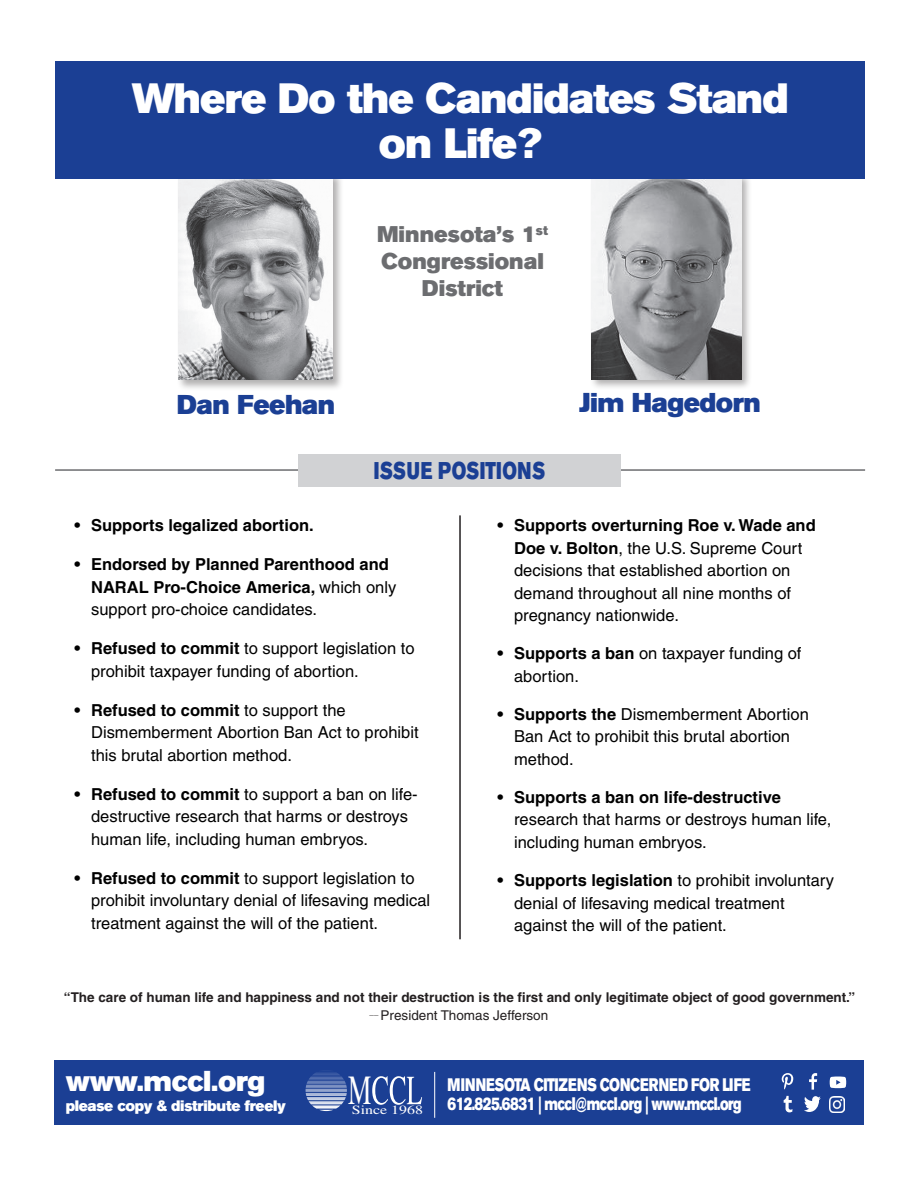
<style>
.page{position:relative;width:918px;height:1188px;background:#fff}
.page>*{position:absolute;margin:0;border:0;box-sizing:border-box;transform-origin:0 0}
.t1{font:42px/45px "Akzidenz Grotesk BE Super";letter-spacing:-.02em;color:#fff;text-align:center}
.t2{font:41.4px "Times";color:#fff;scale:.63 1}
.t3{font:28.5px "Akzidenz Grotesk BE Super";letter-spacing:-.01em;color:#fff}
.t4{font:27px "Akzidenz Grotesk BE Super";letter-spacing:-.02em;color:#1b3f94}
.t5{font:24px "Akzidenz Grotesk BE Super";letter-spacing:.03em;color:#1b3f94;scale:.75 1}
.t6{font:22.5px/27px "Akzidenz Grotesk BE Super";color:#6c6d70;text-align:center}
.t7{font:18px "Akzidenz Grotesk BE Super";letter-spacing:-.03em;color:#fff;scale:.75 1}
.t8{font:16.5px/22.5px "Helvetica";color:#000}
.t9{font:700 16.5px/22.5px "Helvetica";color:#000}
.t10{font:15px "Akzidenz Grotesk BE Super";letter-spacing:-.02em;color:#fff}
.Body_Text{font:700 13.5px "Helvetica";color:#231f20}
.Body_Text-2{font:13.5px "Helvetica";color:#231f20}
.t11{font:12.6px "Times";color:#fff;scale:1.26 1}
.s1{font-weight:400}
.s2{font-weight:700}
</style>
<div class="page">
<div style="left:590px;top:173px;width:162px;height:217px;background:#231f20;opacity:.35"></div>
<img style="left:592px;top:179px;width:149px;height:200px">
<div style="left:176px;top:172px;width:168px;height:219px;background:#231f20;opacity:.35"></div>
<img style="left:178px;top:179px;width:155px;height:201px">
<hr style="left:55px;top:469px;width:810px;height:2px;background:#6c6d70">
<div style="left:298px;top:454px;width:322px;height:32px;background:#d1d2d4"></div>
<div style="left:55px;top:62px;width:810px;height:117px;background:#1b3f94"></div>
<hr style="left:459px;top:515px;width:2px;height:424px;background:#231f20">
<div style="left:54px;top:1061px;width:810px;height:64px;background:#1b3f94"></div>
<svg style="left:306px;top:1072px;width:41px;height:39px"></svg>
<svg style="left:372px;top:1076px;width:50px;height:29px"></svg>
<svg style="left:809px;top:1073px;width:8px;height:17px"></svg>
<svg style="left:782px;top:1073px;width:11px;height:17px"></svg>
<svg style="left:784px;top:1096px;width:8px;height:16px"></svg>
<svg style="left:804px;top:1096px;width:17px;height:16px"></svg>
<img style="left:830px;top:1096px;width:15px;height:16px">
<hr style="left:434px;top:1072px;width:1px;height:46px;background:#fff">
<svg style="left:830px;top:1077px;width:16px;height:11px"></svg>
<p class="t1" style="left:132px;top:76px;width:659px">Where Do the Candidates Stand on Life?</p>
<p class="t6" style="left:377px;top:221px;width:172px">Minnesota’s 1<sup>st<br></sup>Congressional<br>District</p>
<p class="t4" style="left:177px;top:388px;width:160px">Dan Feehan</p>
<p class="t4" style="left:579px;top:387px;width:183px">Jim Hagedorn</p>
<p class="t5" style="left:374px;top:457px;width:230px">ISSUE POSITIONS</p>
<p class="t9" style="left:75px;top:514px;width:241px">• Supports legalized abortion.</p>
<p class="t9" style="left:91px;top:553px;width:307px;text-indent:-16px">• Endorsed by Planned Parenthood and<br>NARAL Pro-Choice America, <span class="s1">which only support pro-choice candidates.</span></p>
<p class="t8" style="left:91px;top:637px;width:325px;text-indent:-16px"><span class="s2">• Refused to commit</span> to support legislation to prohibit taxpayer funding of abortion.</p>
<p class="t8" style="left:91px;top:699px;width:329px;text-indent:-16px"><span class="s2">• Refused to commit</span> to support the<br>Dismemberment Abortion Ban Act to prohibit this brutal abortion method.</p>
<p class="t8" style="left:91px;top:783px;width:328px;text-indent:-16px"><span class="s2">• Refused to commit</span> to support a ban on life&shy;destructive research that harms or destroys human life, including human embryos.</p>
<p class="t8" style="left:91px;top:867px;width:341px;text-indent:-16px"><span class="s2">• Refused to commit</span> to support legislation to prohibit involuntary denial of lifesaving medical treatment against the will of the patient.</p>
<p class="t8" style="left:514px;top:514px;width:303px;text-indent:-16px"><span class="s2">• Supports overturning Roe v. Wade and Doe v. Bolton</span>, the U.S. Supreme Court decisions that established abortion on demand throughout all nine months of pregnancy nationwide.</p>
<p class="t8" style="left:514px;top:642px;width:289px;text-indent:-16px"><span class="s2">• Supports a ban</span> on taxpayer funding of abortion.</p>
<p class="t8" style="left:514px;top:703px;width:296px;text-indent:-16px"><span class="s2">• Supports the</span> Dismemberment Abortion<br>Ban Act to prohibit this brutal abortion method.</p>
<p class="t8" style="left:514px;top:786px;width:319px;text-indent:-16px"><span class="s2">• Supports a ban on life-destructive </span>research that harms or destroys human life, including human embryos.</p>
<p class="t8" style="left:514px;top:869px;width:322px;text-indent:-16px"><span class="s2">• Supports legislation</span> to prohibit involuntary denial of lifesaving medical treatment against the will of the patient.</p>
<p class="Body_Text" style="left:64px;top:989px;width:793px">“The care of human life and happiness and not their destruction is the first and only legitimate object of good government.”</p>
<p class="Body_Text-2" style="left:370px;top:1007px;width:180px"><sup>__</sup> President Thomas Jefferson</p>
<p class="t3" style="left:66px;top:1065px;width:201px">www.mccl.org</p>
<p class="t7" style="left:447px;top:1074px;width:405px">MINNESOTA CITIZENS CONCERNED FOR LIFE</p>
<p class="t2" style="left:348px;top:1067px;width:38px">M</p>
<p class="t11" style="left:352px;top:1103px;width:58px">Since 1968</p>
<p class="t7" style="left:447px;top:1093px;width:394px">612.825.6831 | mccl@mccl.org | www.mccl.org</p>
<p class="t10" style="left:66px;top:1097px;width:222px">please copy &amp; distribute freely</p>
</div>
